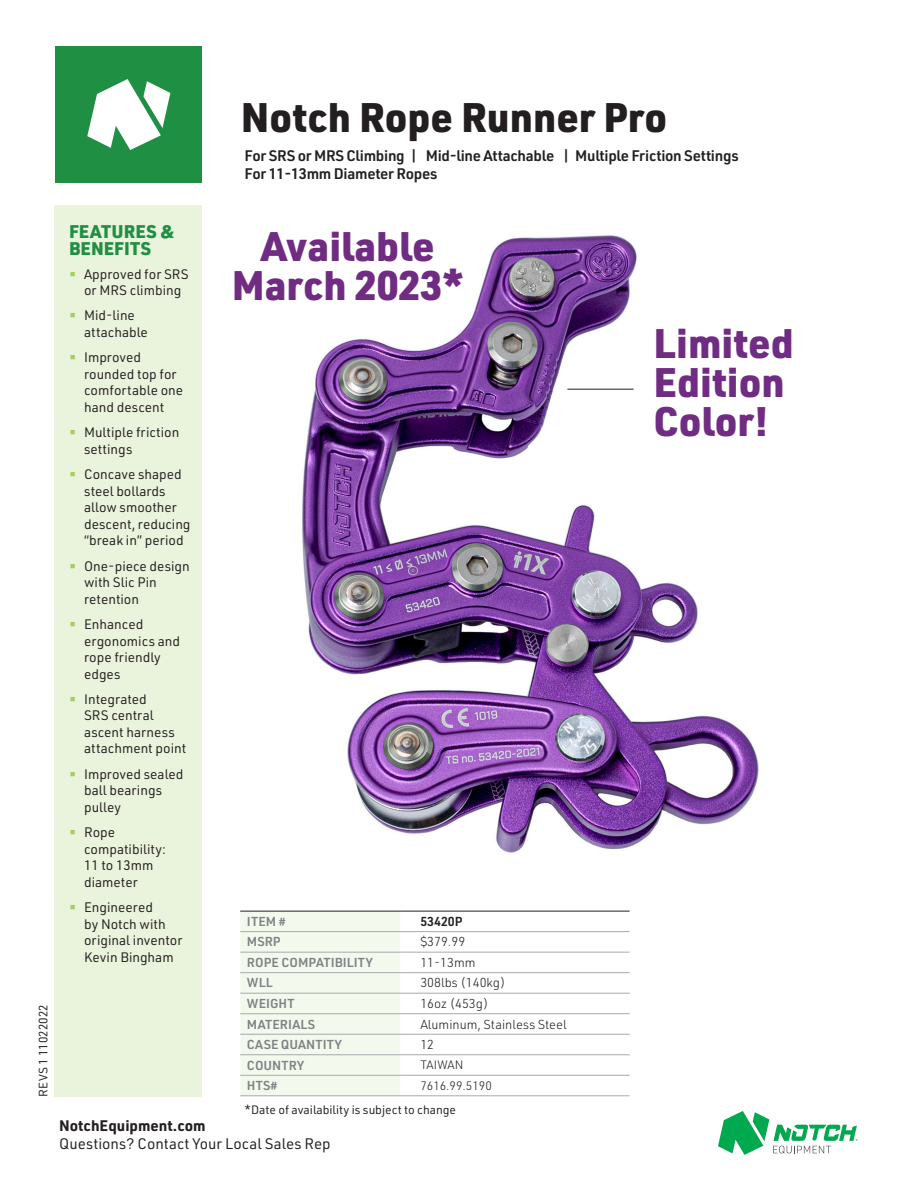
<style>
.page{position:relative;width:918px;height:1188px;background:#fff}
.page>*{position:absolute;margin:0;border:0;box-sizing:border-box;transform-origin:0 0}
.t1{font:900 40.5px/39px "URWDIN";color:#702c82}
.t2{font:900 40.5px "URWDIN";color:#231f20}
.t3{font:900 18px/16.8px "URWDIN";color:#1f8f43}
.t4{font:600 15px "URWDIN";letter-spacing:-.02em;color:#231f20}
.t5{font:15px "URWDIN";color:#231f20}
.t6{font:700 15px "URWDIN";color:#231f20}
.t7{font:13.5px/16.5px "URWDIN";color:#231f20}
.t8{font:600 12.75px "URWDIN";letter-spacing:.005em;color:#808285}
.t9{font:300 12.75px "URWDIN";color:#231f20}
.t10{font:600 12.75px "URWDIN";color:#231f20}
.t11{font:12px "URWDIN";color:#231f20}
.t12{font:300 12px "URWDIN";color:#231f20}
.s1{color:#a3cf5e}
</style>
<div class="page">
<img style="left:240px;top:235px;width:519px;height:861px">
<div style="left:54px;top:205px;width:148px;height:892px;background:#eaf3db"></div>
<div style="left:55px;top:46px;width:147px;height:136px;background:#1f8f43"></div>
<svg style="left:87px;top:79px;width:83px;height:71px"></svg>
<svg style="left:718px;top:1111px;width:140px;height:44px"></svg>
<hr style="left:567px;top:389px;width:67px;height:1px;background:#231f20">
<div style="left:240px;top:912px;width:160px;height:184px;background:#f4f9ed"></div>
<hr style="left:240px;top:931px;width:160px;height:1px;background:#a8a9ad">
<hr style="left:400px;top:931px;width:230px;height:1px;background:#a8a9ad">
<hr style="left:240px;top:952px;width:160px;height:1px;background:#a8a9ad">
<hr style="left:400px;top:952px;width:230px;height:1px;background:#a8a9ad">
<hr style="left:240px;top:972px;width:160px;height:1px;background:#a8a9ad">
<hr style="left:400px;top:972px;width:230px;height:1px;background:#a8a9ad">
<hr style="left:240px;top:993px;width:160px;height:1px;background:#a8a9ad">
<hr style="left:400px;top:993px;width:230px;height:1px;background:#a8a9ad">
<hr style="left:240px;top:1013px;width:160px;height:1px;background:#a8a9ad">
<hr style="left:400px;top:1013px;width:230px;height:1px;background:#a8a9ad">
<hr style="left:240px;top:1034px;width:160px;height:1px;background:#a8a9ad">
<hr style="left:400px;top:1034px;width:230px;height:1px;background:#a8a9ad">
<hr style="left:240px;top:1055px;width:160px;height:1px;background:#a8a9ad">
<hr style="left:240px;top:1075px;width:160px;height:1px;background:#a8a9ad">
<hr style="left:240px;top:1096px;width:160px;height:1px;background:#a8a9ad">
<hr style="left:400px;top:1096px;width:230px;height:1px;background:#a8a9ad">
<hr style="left:240px;top:911px;width:160px;height:1px;background:#231f20">
<hr style="left:400px;top:911px;width:230px;height:1px;background:#231f20">
<hr style="left:400px;top:1055px;width:230px;height:1px;background:#a8a9ad">
<hr style="left:400px;top:1075px;width:230px;height:1px;background:#a8a9ad">
<p class="t2" style="left:241px;top:89px;width:428px">Notch Rope Runner Pro</p>
<p class="t4" style="left:245px;top:146px;width:496px">For SRS or MRS Climbing | Mid-line Attachable | Multiple Friction Settings</p>
<p class="t4" style="left:245px;top:164px;width:194px">For 11-13mm Diameter Ropes</p>
<p class="t11" style="left:35px;top:1097px;width:94px;rotate:-90deg">REVS 1 11022022</p>
<p class="t3" style="left:69px;top:223px;width:107px">FEATURES &amp;<br>BENEFITS</p>
<p class="t7" style="left:69px;top:265px;width:121px;text-align:center"><span class="s1">▬</span> Approved for SRS or MRS climbing</p>
<p class="t7" style="left:84px;top:307px;width:65px;text-indent:-15px"><span class="s1">▬</span> Mid-line attachable</p>
<p class="t7" style="left:84px;top:349px;width:101px;text-indent:-15px"><span class="s1">▬</span> Improved rounded top for comfortable one hand descent</p>
<p class="t7" style="left:84px;top:424px;width:97px;text-indent:-15px"><span class="s1">▬</span> Multiple friction settings</p>
<p class="t7" style="left:84px;top:466px;width:108px;text-indent:-15px"><span class="s1">▬</span> Concave shaped steel bollards allow smoother descent, reducing “break in” period</p>
<p class="t7" style="left:84px;top:557px;width:107px;text-indent:-15px"><span class="s1">▬</span> One-piece design with Slic Pin retention</p>
<p class="t7" style="left:84px;top:616px;width:97px;text-indent:-15px"><span class="s1">▬</span> Enhanced ergonomics and rope friendly edges</p>
<p class="t7" style="left:84px;top:690px;width:104px;text-indent:-15px"><span class="s1">▬</span> Integrated<br>SRS central ascent harness attachment point</p>
<p class="t7" style="left:84px;top:765px;width:101px;text-indent:-15px"><span class="s1">▬</span> Improved sealed ball bearings pulley</p>
<p class="t7" style="left:84px;top:824px;width:83px;text-indent:-15px"><span class="s1">▬</span> Rope compatibility:<br>11 to 13mm diameter</p>
<p class="t7" style="left:84px;top:899px;width:100px;text-indent:-15px"><span class="s1">▬</span> Engineered<br>by Notch with original inventor<br>Kevin Bingham</p>
<p class="t1" style="left:232px;top:225px;width:234px;text-align:center">Available<br>March 2023*</p>
<p class="t8" style="left:247px;top:913px;width:40px">ITEM #</p>
<p class="t10" style="left:420px;top:913px;width:44px">53420P</p>
<p class="t8" style="left:247px;top:933px;width:35px">MSRP</p>
<p class="t9" style="left:420px;top:934px;width:46px">$379.99</p>
<p class="t8" style="left:247px;top:954px;width:127px">ROPE COMPATIBILITY</p>
<p class="t9" style="left:420px;top:954px;width:57px">11-13mm</p>
<p class="t8" style="left:247px;top:974px;width:27px">WLL</p>
<p class="t9" style="left:420px;top:975px;width:87px">308lbs (140kg)</p>
<p class="t8" style="left:247px;top:995px;width:49px">WEIGHT</p>
<p class="t9" style="left:420px;top:995px;width:70px">16oz (453g)</p>
<p class="t8" style="left:247px;top:1015px;width:70px">MATERIALS</p>
<p class="t9" style="left:420px;top:1016px;width:148px">Aluminum, Stainless Steel</p>
<p class="t8" style="left:247px;top:1036px;width:96px">CASE QUANTITY</p>
<p class="t9" style="left:420px;top:1036px;width:15px">12</p>
<p class="t8" style="left:247px;top:1056px;width:59px">COUNTRY</p>
<p class="t12" style="left:420px;top:1057px;width:44px">TAIWAN</p>
<p class="t8" style="left:247px;top:1077px;width:32px">HTS#</p>
<p class="t12" style="left:420px;top:1078px;width:73px">7616.99.5190</p>
<p class="t11" style="left:245px;top:1102px;width:213px">*Date of availability is subject to change</p>
<p class="t6" style="left:59px;top:1115px;width:148px">NotchEquipment.com</p>
<p class="t5" style="left:59px;top:1134px;width:273px">Questions? Contact Your Local Sales Rep</p>
<p class="t1" style="left:653px;top:322px;width:142px">Limited<br>Edition<br>Color!</p>
</div>
